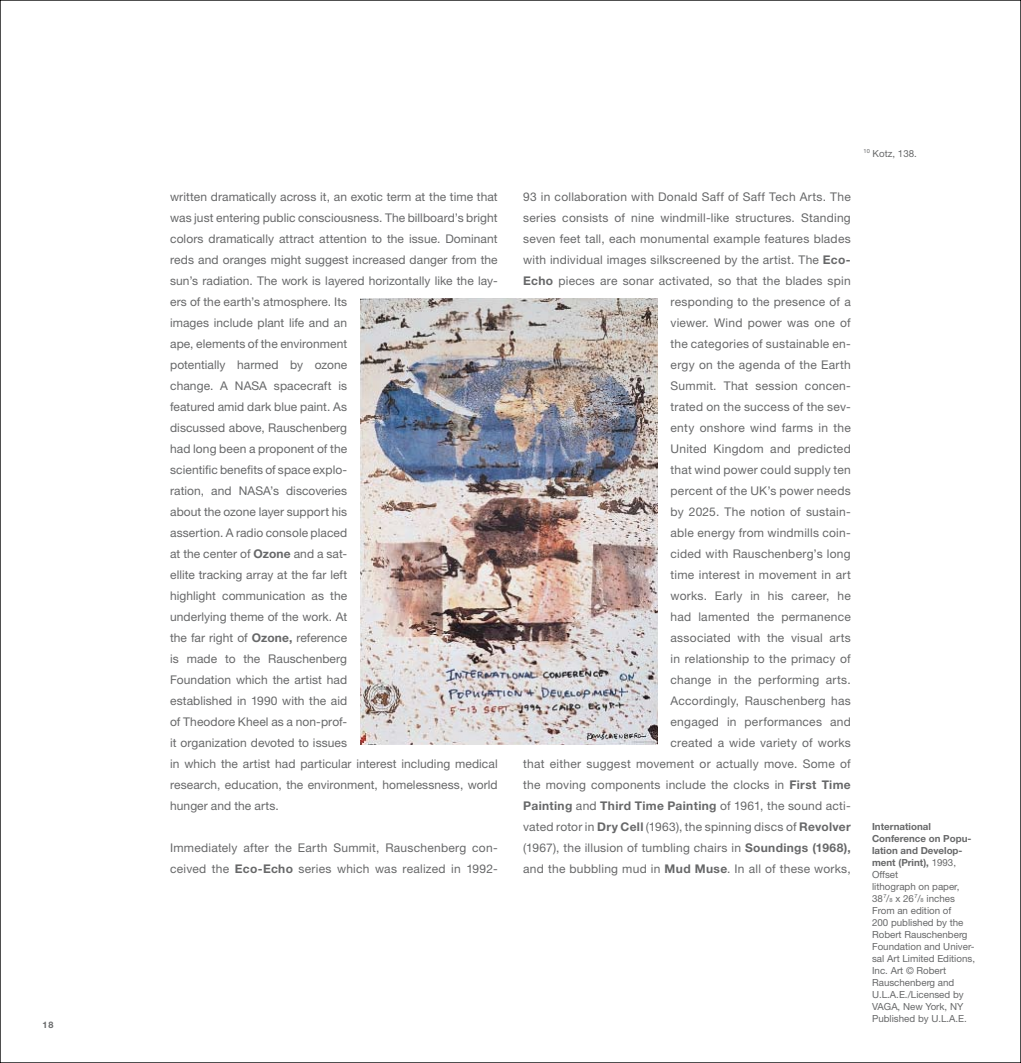
<style>
.page{position:relative;width:1021px;height:1063px;background:#fff}
.page>*{position:absolute;margin:0;border:0;box-sizing:border-box;transform-origin:0 0}
.t1{font:12px/21px "Helvetica Neue";letter-spacing:.01em;color:#676869}
.t2{font:700 12px "Helvetica Neue";letter-spacing:.03em;color:#676869}
.t3{font:9.75px/12px "Helvetica Neue";color:#676869}
.t4{font:700 9px "Helvetica Neue";color:#676869}
.s1{font-weight:700}
.s2{font-weight:400}
.s3{font-size:5.7px}
</style>
<div class="page">
<svg style="left:1020px;top:0;width:1px;height:1063px"></svg>
<img style="left:360px;top:299px;width:297px;height:446px">
<p class="t4" style="left:43px;top:1019px;width:7px">18</p>
<p class="t1" style="left:170px;top:186px;width:329px">written dramatically across it, an exotic term at the time that was just entering public consciousness. The billboard’s bright colors dramatically attract attention to the issue. Dominant reds and oranges might suggest increased danger from the sun’s radiation. The work is layered horizontally like the lay&shy;ers of the earth’s atmosphere. Its<br>images include plant life and an<br>ape, elements of the environment<br>potentially harmed by ozone<br>change. A NASA spacecraft is<br>featured amid dark blue paint. As<br>discussed above, Rauschenberg<br>had long been a proponent of the<br>scientific benefits of space explo-<br>ration, and NASA’s discoveries<br>about the ozone layer support his<br>assertion. A radio console placed<br>at the center of <span class="s1">Ozone</span> and a sat-<br>ellite tracking array at the far left<br>highlight communication as the<br>underlying theme of the work. At<br>the far right of <span class="s1">Ozone,</span> reference<br>is made to the Rauschenberg<br>Foundation which the artist had<br>established in 1990 with the aid<br>of Theodore Kheel as a non-prof-<br>it organization devoted to issues<br>in which the artist had particular interest including medical research, education, the environment, homelessness, world hunger and the arts.</p>
<p class="t1" style="left:170px;top:837px;width:329px">Immediately after the Earth Summit, Rauschenberg con&shy;ceived the <span class="s1">Eco-Echo</span> series which was realized in 1992-</p>
<p class="t3" style="left:863px;top:147px;width:55px"><sup>10</sup> Kotz, 138.</p>
<p class="t1" style="left:523px;top:186px;width:329px">93 in collaboration with Donald Saff of Saff Tech Arts. The</p>
<p class="t1" style="left:523px;top:207px;width:329px">series consists of nine windmill-like structures. Standing</p>
<p class="t1" style="left:523px;top:228px;width:329px">seven feet tall, each monumental example features blades</p>
<p class="t1" style="left:523px;top:249px;width:329px">with individual images silkscreened by the artist. The <span class="s1">Eco-</span></p>
<p class="t1" style="left:523px;top:270px;width:329px"><span class="s1">Echo</span> pieces are sonar activated, so that the blades spin</p>
<p class="t1" style="left:670px;top:291px;width:182px">responding to the presence of a</p>
<p class="t1" style="left:670px;top:312px;width:182px">viewer. Wind power was one of</p>
<p class="t1" style="left:670px;top:333px;width:182px">the categories of sustainable en-</p>
<p class="t1" style="left:670px;top:354px;width:182px">ergy on the agenda of the Earth</p>
<p class="t1" style="left:670px;top:375px;width:182px">Summit. That session concen-</p>
<p class="t1" style="left:670px;top:396px;width:182px">trated on the success of the sev-</p>
<p class="t1" style="left:670px;top:417px;width:182px">enty onshore wind farms in the</p>
<p class="t1" style="left:670px;top:438px;width:182px">United Kingdom and predicted</p>
<p class="t1" style="left:670px;top:459px;width:182px">that wind power could supply ten</p>
<p class="t1" style="left:670px;top:480px;width:182px">percent of the UK’s power needs</p>
<p class="t1" style="left:670px;top:501px;width:182px">by 2025. The notion of sustain-</p>
<p class="t1" style="left:670px;top:522px;width:182px">able energy from windmills coin-</p>
<p class="t1" style="left:670px;top:543px;width:182px">cided with Rauschenberg’s long</p>
<p class="t1" style="left:670px;top:564px;width:182px">time interest in movement in art</p>
<p class="t1" style="left:670px;top:585px;width:182px">works. Early in his career, he</p>
<p class="t1" style="left:670px;top:606px;width:182px">had lamented the permanence</p>
<p class="t1" style="left:670px;top:627px;width:182px">associated with the visual arts</p>
<p class="t1" style="left:670px;top:648px;width:182px">in relationship to the primacy of</p>
<p class="t1" style="left:670px;top:669px;width:182px">change in the performing arts.</p>
<p class="t1" style="left:670px;top:690px;width:182px">Accordingly, Rauschenberg has</p>
<p class="t1" style="left:670px;top:711px;width:182px">engaged in performances and</p>
<p class="t1" style="left:670px;top:732px;width:182px">created a wide variety of works</p>
<p class="t1" style="left:523px;top:753px;width:329px">that either suggest movement or actually move. Some of</p>
<p class="t1" style="left:523px;top:774px;width:329px">the moving components include the clocks in <span class="s1">First Time</span></p>
<p class="t2" style="left:523px;top:798px;width:329px">Painting <span class="s2">and</span> Third Time Painting <span class="s2">of 1961, the sound acti-</span></p>
<p class="t1" style="left:523px;top:816px;width:329px">vated rotor in <span class="s1">Dry Cell</span> (1963), the spinning discs of <span class="s1">Revolver</span></p>
<p class="t1" style="left:523px;top:837px;width:301px">(1967), the illusion of tumbling chairs in <span class="s1">Soundings (1968</span></p>
<p class="t1" style="left:523px;top:837px;width:329px;text-align:right"><span class="s1">),<br></span>and the bubbling mud in <span class="s1">Mud Muse</span>. In all of these works,</p>
<p class="t3" style="left:872px;top:820px;width:104px"><span class="s1">International<br>Conference on Popu&shy;lation and Develop&shy;ment (Print),</span> 1993,<br>Offset<br>lithograph on paper,<br>38<sup>7</sup>/<span class="s3">8</span> x 26<sup>7</sup>/<span class="s3">8</span> inches<br>From an edition of<br>200 published by the<br>Robert Rauschenberg<br>Foundation and Univer&shy;sal Art Limited Editions,<br>Inc. Art © Robert<br>Rauschenberg and<br>U.L.A.E./Licensed by<br>VAGA, New York, NY<br>Published by U.L.A.E.</p>
</div>
